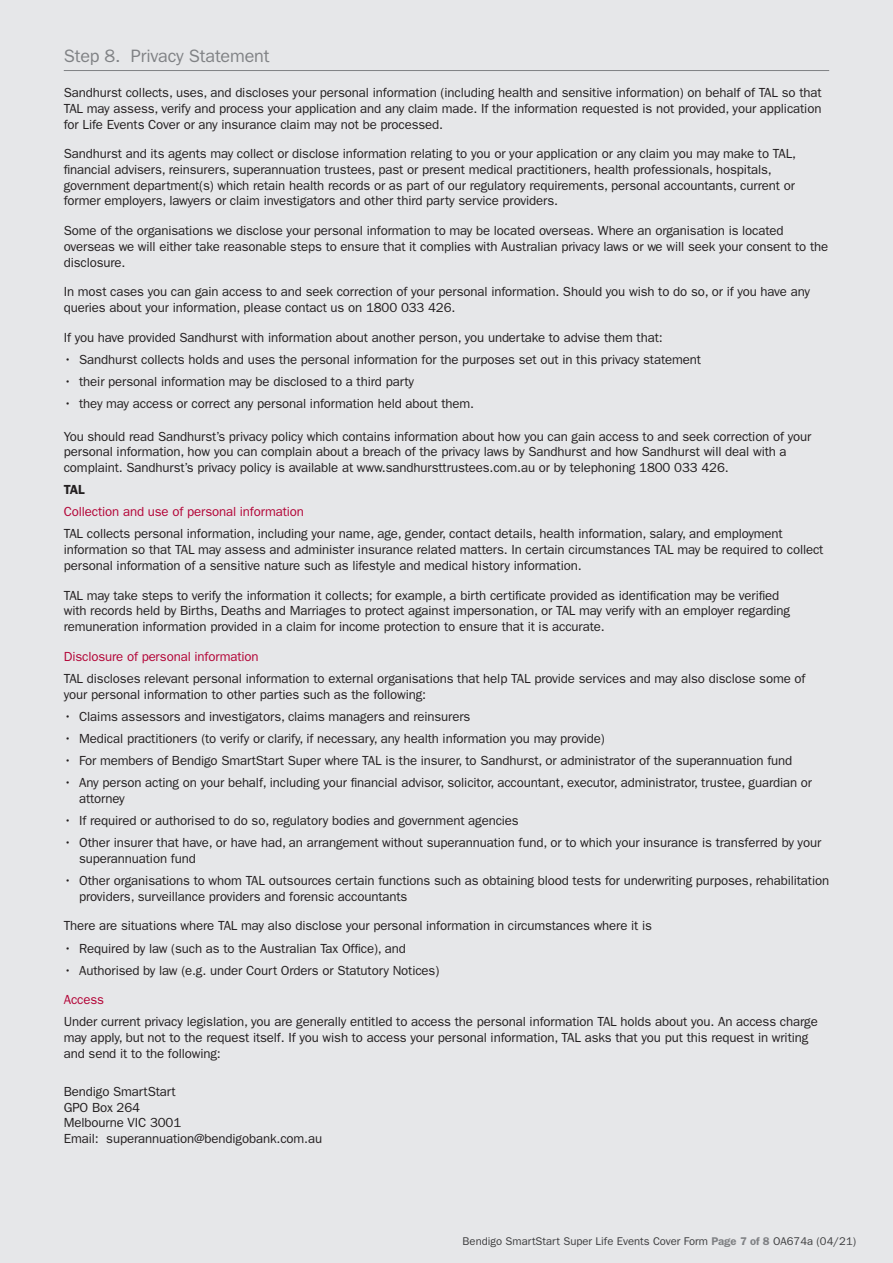
<style>
.page{position:relative;width:893px;height:1263px;background:#e6e7e9}
.page>*{position:absolute;margin:0;border:0;box-sizing:border-box;transform-origin:0 0}
._2headline{font:18px "ITC Franklin Gothic Std";letter-spacing:-.01em;color:#808285}
._4_text{font:13.2px/15.8px "ITC Franklin Gothic Std";letter-spacing:-.01em;color:#231f20}
._4_text-2{font:13.2px "ITC Franklin Gothic Std";letter-spacing:-.01em;color:#b30437}
._4_text-3{font:600 13.2px "ITC Franklin Gothic Std";color:#231f20}
.t1{font:11.25px "ITC Franklin Gothic Std";color:#3e3e3f}
.s1{font-weight:600;color:#808285}
</style>
<div class="page">
<hr style="left:64px;top:70px;width:765px;height:1px;background:#808285">
<p class="_2headline" style="left:64px;top:45px;width:207px">Step 8. Privacy Statement</p>
<p class="_4_text" style="left:64px;top:85px;width:759px;text-align:justify">Sandhurst collects, uses, and discloses your personal information (including health and sensitive information) on behalf of TAL so that TAL may assess, verify and process your application and any claim made. If the information requested is not provided, your application for Life Events Cover or any insurance claim may not be processed.</p>
<p class="_4_text" style="left:64px;top:146px;width:734px">Sandhurst and its agents may collect or disclose information relating to you or your application or any claim you may make to TAL, financial advisers, reinsurers, superannuation trustees, past or present medical practitioners, health professionals, hospitals, government department(s) which retain health records or as part of our regulatory requirements, personal accountants, current or former employers, lawyers or claim investigators and other third party service providers.</p>
<p class="_4_text" style="left:64px;top:223px;width:766px">Some of the organisations we disclose your personal information to may be located overseas. Where an organisation is located overseas we will either take reasonable steps to ensure that it complies with Australian privacy laws or we will seek your consent to the disclosure.</p>
<p class="_4_text" style="left:64px;top:284px;width:748px">In most cases you can gain access to and seek correction of your personal information. Should you wish to do so, or if you have any queries about your information, please contact us on 1800 033 426.</p>
<p class="_4_text" style="left:64px;top:329px;width:600px">If you have provided Sandhurst with information about another person, you undertake to advise them that:</p>
<p class="_4_text" style="left:64px;top:351px;width:639px">• Sandhurst collects holds and uses the personal information for the purposes set out in this privacy statement</p>
<p class="_4_text" style="left:64px;top:374px;width:352px">• their personal information may be disclosed to a third party</p>
<p class="_4_text" style="left:64px;top:396px;width:412px">• they may access or correct any personal information held about them.</p>
<p class="_4_text" style="left:64px;top:428px;width:749px">You should read Sandhurst’s privacy policy which contains information about how you can gain access to and seek correction of your personal information, how you can complain about a breach of the privacy laws by Sandhurst and how Sandhurst will deal with a complaint. Sandhurst’s privacy policy is available at www.sandhursttrustees.com.au or by telephoning 1800 033 426.</p>
<p class="_4_text-3" style="left:64px;top:482px;width:23px">TAL</p>
<p class="_4_text-2" style="left:64px;top:504px;width:242px">Collection and use of personal information</p>
<p class="_4_text" style="left:64px;top:526px;width:761px">TAL collects personal information, including your name, age, gender, contact details, health information, salary, and employment information so that TAL may assess and administer insurance related matters. In certain circumstances TAL may be required to collect personal information of a sensitive nature such as lifestyle and medical history information.</p>
<p class="_4_text" style="left:64px;top:587px;width:728px">TAL may take steps to verify the information it collects; for example, a birth certificate provided as identification may be verified with records held by Births, Deaths and Marriages to protect against impersonation, or TAL may verify with an employer regarding remuneration information provided in a claim for income protection to ensure that it is accurate.</p>
<p class="_4_text-2" style="left:64px;top:649px;width:196px">Disclosure of personal information</p>
<p class="_4_text" style="left:64px;top:671px;width:743px">TAL discloses relevant personal information to external organisations that help TAL provide services and may also disclose some of your personal information to other parties such as the following:</p>
<p class="_4_text" style="left:64px;top:708px;width:408px">• Claims assessors and investigators, claims managers and reinsurers</p>
<p class="_4_text" style="left:64px;top:731px;width:543px">• Medical practitioners (to verify or clarify, if necessary, any health information you may provide)</p>
<p class="_4_text" style="left:64px;top:753px;width:730px">• For members of Bendigo SmartStart Super where TAL is the insurer, to Sandhurst, or administrator of the superannuation fund</p>
<p class="_4_text" style="left:79px;top:775px;width:734px;text-indent:-15px">• Any person acting on your behalf, including your financial advisor, solicitor, accountant, executor, administrator, trustee, guardian or attorney</p>
<p class="_4_text" style="left:64px;top:813px;width:457px">• If required or authorised to do so, regulatory bodies and government agencies</p>
<p class="_4_text" style="left:79px;top:835px;width:744px;text-indent:-15px">• Other insurer that have, or have had, an arrangement without superannuation fund, or to which your insurance is transferred by your superannuation fund</p>
<p class="_4_text" style="left:79px;top:873px;width:752px;text-indent:-15px">• Other organisations to whom TAL outsources certain functions such as obtaining blood tests for underwriting purposes, rehabilitation providers, surveillance providers and forensic accountants</p>
<p class="_4_text" style="left:64px;top:918px;width:590px">There are situations where TAL may also disclose your personal information in circumstances where it is</p>
<p class="_4_text" style="left:64px;top:940px;width:344px">• Required by law (such as to the Australian Tax Office), and</p>
<p class="_4_text" style="left:64px;top:962px;width:377px">• Authorised by law (e.g. under Court Orders or Statutory Notices)</p>
<p class="_4_text-2" style="left:64px;top:992px;width:42px">Access</p>
<p class="_4_text" style="left:64px;top:1014px;width:755px">Under current privacy legislation, you are generally entitled to access the personal information TAL holds about you. An access charge may apply, but not to the request itself. If you wish to access your personal information, TAL asks that you put this request in writing and send it to the following:</p>
<p class="_4_text" style="left:64px;top:1083px;width:260px">Bendigo SmartStart<br>GPO Box 264<br>Melbourne VIC 3001<br>Email: superannuation@bendigobank.com.au</p>
<p class="t1" style="left:463px;top:1235px;width:395px">Bendigo SmartStart Super Life Events Cover Form <span class="s1">Page 7 of 8</span> OA674a (04/21)</p>
</div>
